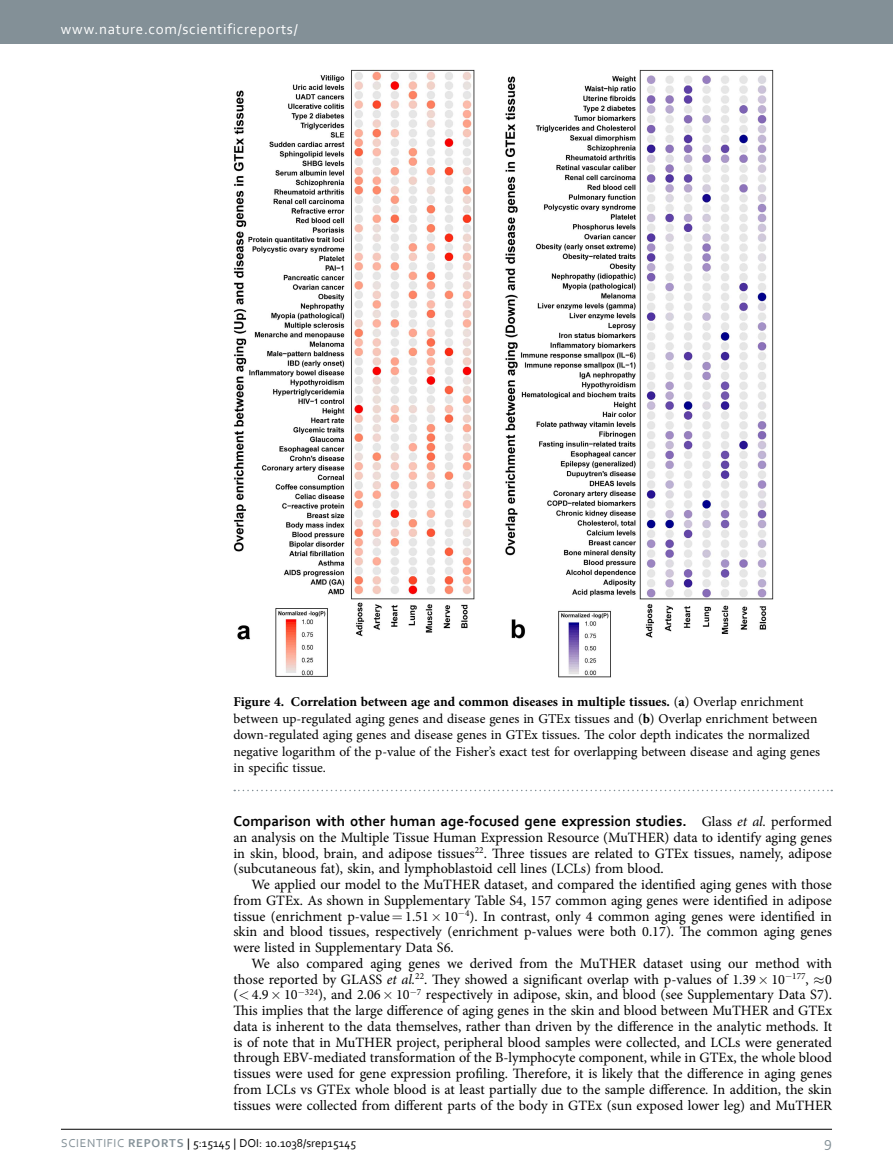
<style>
.page{position:relative;width:893px;height:1174px;background:#fff}
.page>*{position:absolute;margin:0;border:0;box-sizing:border-box;transform-origin:0 0}
.t1{font:700 15px "Corbel";color:#000}
.t2{font:15px "Corbel";letter-spacing:.045em;color:#fff}
.t3{font:15px "Corbel";color:#839097}
.t4{font:14.25px/15.8px "Minion Pro";color:#000;text-align:justify}
.t5{font:13.5px/16.5px "Minion Pro";color:#000}
.t6{font:12px "Corbel";color:#000}
.s1{font-weight:700}
.s2{font-family:"Minion Pro";font-weight:400;font-size:14.25px}
.s3{font-family:"Minion Pro";font-weight:400;font-style:italic;font-size:14.25px}
.s4{font-style:italic}
.s5{color:#839097}
.s6{font-weight:700;color:#839097}
</style>
<div class="page">
<div style="left:0;top:0;width:893px;height:43px;background:#839097"></div>
<hr style="left:61px;top:1129px;width:771px;height:1px;background:#000">
<img style="left:233px;top:70px;width:540px;height:608px">
<svg style="left:234px;top:789px;width:598px;height:2px"></svg>
<p class="t2" style="left:61px;top:19px;width:238px">www.nature.com/scientificreports/</p>
<p class="t5" style="left:233px;top:694px;width:588px"><span class="s1">Figure 4. Correlation between age and common diseases in multiple tissues.</span> (<span class="s1">a</span>) Overlap enrichment between up-regulated aging genes and disease genes in GTEx tissues and (<span class="s1">b</span>) Overlap enrichment between down-regulated aging genes and disease genes in GTEx tissues. The color depth indicates the normalized negative logarithm of the p-value of the Fisher’s exact test for overlapping between disease and aging genes in specific tissue.</p>
<p class="t1" style="left:233px;top:811px;width:600px">Comparison with other human age-focused gene expression studies. <span class="s2">Glass</span> <span class="s3">et al.</span> <span class="s2">performed</span></p>
<p class="t4" style="left:233px;top:829px;width:600px">an analysis on the Multiple Tissue Human Expression Resource (MuTHER) data to identify aging genes in skin, blood, brain, and adipose tissues<sup>22</sup>. Three tissues are related to GTEx tissues, namely, adipose (subcutaneous fat), skin, and lymphoblastoid cell lines (LCLs) from blood.</p>
<p class="t4" style="left:233px;top:876px;width:600px;text-indent:18px">We applied our model to the MuTHER dataset, and compared the identified aging genes with those from GTEx. As shown in Supplementary Table S4, 157 common aging genes were identified in adipose tissue (enrichment p-value 1.51 10−<sup>4</sup>). In contrast, only 4 common aging genes were identified in skin and blood tissues, respectively (enrichment p-values were both 0.17). The common aging genes were listed in Supplementary Data S6.</p>
<p class="t4" style="left:233px;top:955px;width:600px;text-indent:18px">We also compared aging genes we derived from the MuTHER dataset using our method with those reported by GLASS <span class="s4">et al.</span><sup>22</sup>. They showed a significant overlap with p-values of 1.39 10−<sup>177</sup>, ≈0 ( 4.9 10−<sup>324</sup>), and 2.06 10−<sup>7</sup> respectively in adipose, skin, and blood (see Supplementary Data S7).<br>This implies that the large difference of aging genes in the skin and blood between MuTHER and GTEx data is inherent to the data themselves, rather than driven by the difference in the analytic methods. It is of note that in MuTHER project, peripheral blood samples were collected, and LCLs were generated through EBV-mediated transformation of the B-lymphocyte component, while in GTEx, the whole blood tissues were used for gene expression profiling. Therefore, it is likely that the difference in aging genes from LCLs vs GTEx whole blood is at least partially due to the sample difference. In addition, the skin tissues were collected from different parts of the body in GTEx (sun exposed lower leg) and MuTHER</p>
<p class="t6" style="left:61px;top:1135px;width:296px"><span class="s5">Scientific</span> <span class="s6">Reports</span> | 5:15145 | DOI : 10.1038/srep15145</p>
<p class="t3" style="left:824px;top:1132px;width:9px">9</p>
</div>
